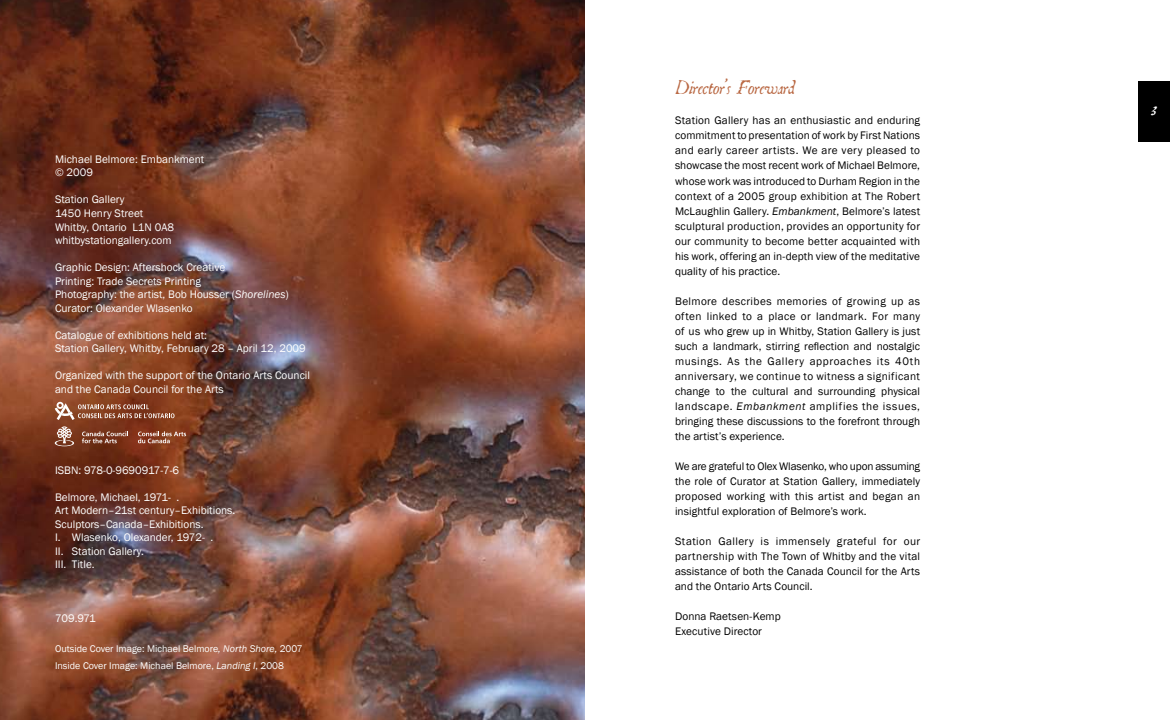
<style>
.page{position:relative;width:1170px;height:720px;background:#fff}
.page>*{position:absolute;margin:0;border:0;box-sizing:border-box;transform-origin:0 0}
.t1{font:italic 17.5px "Telegdi";letter-spacing:-.025em;color:#b96843}
.t2{font:11.25px/15px "Franklin Gothic";letter-spacing:.005em;color:#000;text-align:justify}
.t3{font:11.25px/13.5px "Franklin Gothic";color:#fff}
.t4{font:italic 11.25px "Telegdi";color:#fff}
.t5{font:10px/16.2px "Franklin Gothic";color:#fff}
.s1{font-style:italic}
</style>
<div class="page">
<img style="left:0;top:0;width:585px;height:719px">
<div style="left:1137px;top:81px;width:32px;height:60px;background:#000"></div>
<svg style="left:54px;top:426px;width:21px;height:20px"></svg>
<svg style="left:82px;top:431px;width:46px;height:12px"></svg>
<svg style="left:138px;top:431px;width:48px;height:12px"></svg>
<svg style="left:55px;top:401px;width:119px;height:19px;background:#9c634a"></svg>
<p class="t3" style="left:55px;top:153px;width:151px">Michael Belmore: Embankment © 2009</p>
<p class="t3" style="left:55px;top:193px;width:120px">Station Gallery<br>1450 Henry Street<br>Whitby, Ontario L1N 0A8 whitbystationgallery.com</p>
<p class="t3" style="left:55px;top:261px;width:235px">Graphic Design: Aftershock Creative<br>Printing: Trade Secrets Printing<br>Photography: the artist, Bob Housser (<span class="s1">Shorelines</span>)<br>Curator: Olexander Wlasenko</p>
<p class="t3" style="left:55px;top:328px;width:252px">Catalogue of exhibitions held at:<br>Station Gallery, Whitby, February 28 – April 12, 2009</p>
<p class="t3" style="left:55px;top:369px;width:256px">Organized with the support of the Ontario Arts Council and the Canada Council for the Arts</p>
<p class="t3" style="left:55px;top:463px;width:126px">ISBN: 978-0-9690917-7-6</p>
<p class="t3" style="left:55px;top:490px;width:182px">Belmore, Michael, 1971- .<br>Art Modern–21st century–Exhibitions.<br>Sculptors–Canada–Exhibitions.<br>I. Wlasenko, Olexander, 1972- .<br>II. Station Gallery.<br>III. Title.</p>
<p class="t3" style="left:55px;top:612px;width:42px">709.971</p>
<p class="t5" style="left:55px;top:640px;width:249px">Outside Cover Image: Michael Belmore<span class="s1">, North Shore,</span> 2007<br>Inside Cover Image: Michael Belmore, <span class="s1">Landing I</span>, 2008</p>
<h1 class="t1" style="left:675px;top:74px;width:122px">Director’s Foreward</h1>
<p class="t2" style="left:675px;top:113px;width:247px">Station Gallery has an enthusiastic and enduring commitment to presentation of work by First Nations and early career artists. We are very pleased to showcase the most recent work of Michael Belmore, whose work was introduced to Durham Region in the context of a 2005 group exhibition at The Robert McLaughlin Gallery. <span class="s1">Embankment</span>, Belmore’s latest sculptural production, provides an opportunity for our community to become better acquainted with his work, offering an in-depth view of the meditative quality of his practice.</p>
<p class="t2" style="left:675px;top:293px;width:247px">Belmore describes memories of growing up as often linked to a place or landmark. For many of us who grew up in Whitby, Station Gallery is just such a landmark, stirring reflection and nostalgic musings. As the Gallery approaches its 40th anniversary, we continue to witness a significant change to the cultural and surrounding physical landscape. <span class="s1">Embankment</span> amplifies the issues, bringing these discussions to the forefront through the artist’s experience.</p>
<p class="t2" style="left:675px;top:458px;width:246px">We are grateful to Olex Wlasenko, who upon assuming the role of Curator at Station Gallery, immediately proposed working with this artist and began an insightful exploration of Belmore’s work.</p>
<p class="t2" style="left:675px;top:533px;width:247px">Station Gallery is immensely grateful for our partnership with The Town of Whitby and the vital assistance of both the Canada Council for the Arts and the Ontario Arts Council.</p>
<p class="t2" style="left:675px;top:608px;width:107px">Donna Raetsen-Kemp<br>Executive Director</p>
<p class="t4" style="left:1151px;top:99px;width:7px">3</p>
</div>
